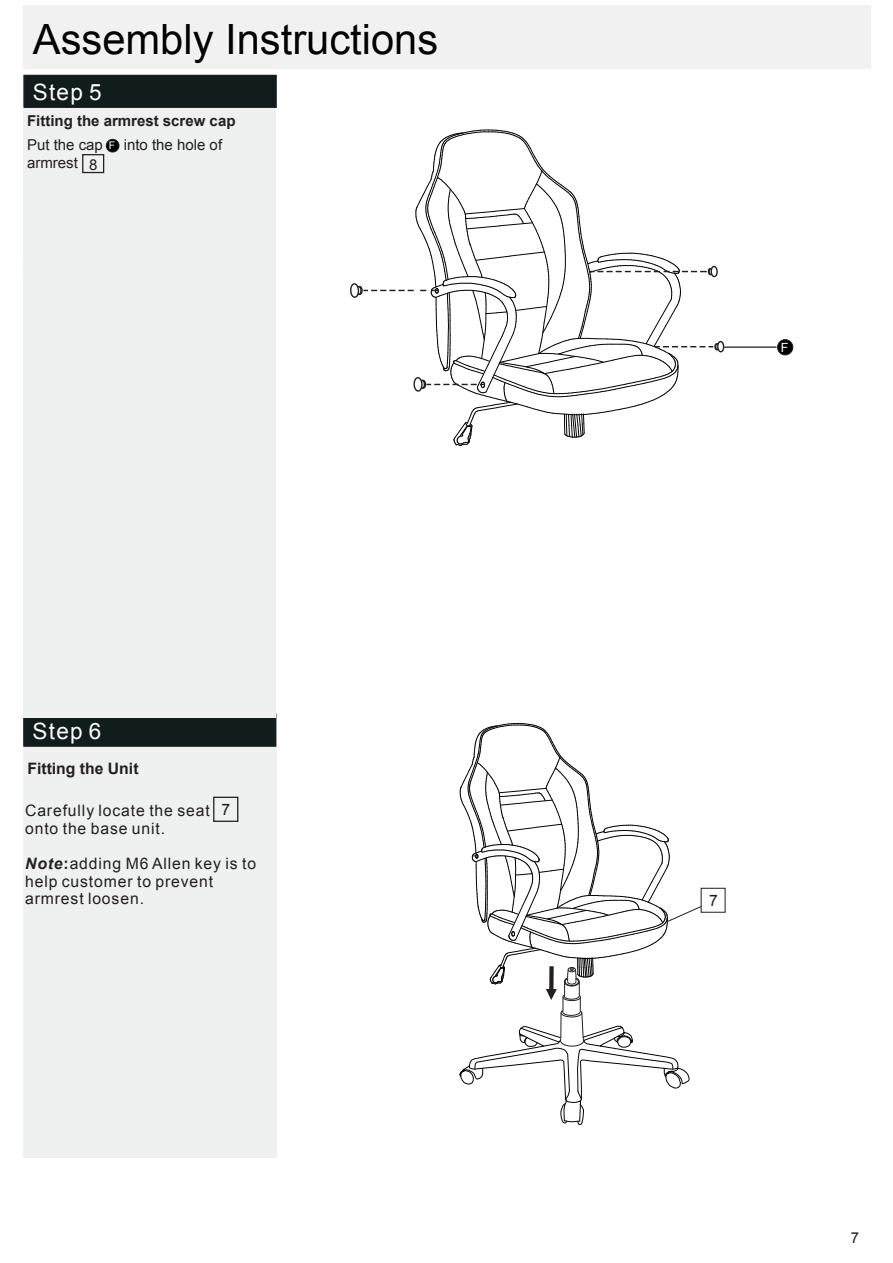
<style>
.page{position:relative;width:893px;height:1263px;background:#fff}
.page>*{position:absolute;margin:0;border:0;box-sizing:border-box;transform-origin:0 0}
.t1{font:41.7px "Arial";color:#030303}
.t2{font:22.5px "Arial";letter-spacing:.055em;color:#fff}
.t3{font:15.75px/17.5px "Arial";letter-spacing:.055em;color:#231f20}
.t4{font:700 15.75px "Arial";color:#231f20}
.t5{font:15.75px "Arial";color:#211e1e}
.t6{font:15px "Arial";color:#231f20}
.t7{font:700 15px "Arial";color:#231f20}
.t8{font:12.6px "Arial";color:#fff}
.t9{font:10.5px "Arial";color:#fff}
.s1{font-weight:700;font-style:italic}
.s2{font-weight:700}
</style>
<div class="page">
<img style="left:23px;top:5px;width:848px;height:1153px">
<div style="left:24px;top:75px;width:252px;height:33px;background:#111c1c;border:1px solid #231f20"></div>
<div style="left:24px;top:714px;width:252px;height:32px;background:#111c1c"></div>
<div style="left:23px;top:112px;width:252px;height:606px;background:#eff0f0"></div>
<div style="left:106px;top:139px;width:13px;height:13px;background:#000;border-radius:50%"></div>
<div style="left:106px;top:139px;width:13px;height:13px;border:1px solid #231f20;border-radius:50%"></div>
<div style="left:82px;top:154px;width:22px;height:19px;border:1px solid #231f20"></div>
<div style="left:24px;top:747px;width:252px;height:412px;background:#eff0f0"></div>
<div style="left:213px;top:797px;width:25px;height:25px;border:1px solid #211e1e"></div>
<svg style="left:349px;top:130px;width:376px;height:316px"></svg>
<hr style="left:724px;top:346px;width:52px;height:2px;background:#231f20">
<div style="left:777px;top:340px;width:16px;height:15px;background:#000;border-radius:50%"></div>
<div style="left:777px;top:339px;width:16px;height:16px;border:1px solid #231f20;border-radius:50%"></div>
<div style="left:701px;top:888px;width:25px;height:25px;border:1px solid #211e1e"></div>
<svg style="left:459px;top:723px;width:243px;height:402px"></svg>
<h1 class="t1" style="left:33px;top:12px;width:407px">Assembly Instructions</h1>
<h2 class="t2" style="left:33px;top:77px;width:70px">Step 5</h2>
<p class="t7" style="left:27px;top:111px;width:210px">Fitting the armrest screw cap</p>
<p class="t6" style="left:27px;top:135px;width:77px">Put the cap</p>
<p class="t6" style="left:124px;top:135px;width:100px">into the hole of</p>
<p class="t6" style="left:27px;top:153px;width:72px">armrest 8</p>
<p class="t9" style="left:109px;top:139px;width:8px">F</p>
<h2 class="t2" style="left:33px;top:716px;width:70px">Step 6</h2>
<p class="t4" style="left:27px;top:758px;width:113px">Fitting the Unit</p>
<p class="t5" style="left:221px;top:799px;width:10px">7</p>
<p class="t3" style="left:25px;top:802px;width:186px">Carefully locate the seat onto the base unit.</p>
<p class="t3" style="left:25px;top:855px;width:232px"><span class="s1">Note</span><span class="s2">:</span>adding M6 Allen key is to help customer to prevent armrest loosen.</p>
<p class="t8" style="left:781px;top:339px;width:9px">F</p>
<p class="t5" style="left:709px;top:890px;width:10px">7</p>
<p class="t6" style="left:851px;top:1228px;width:10px">7</p>
</div>
